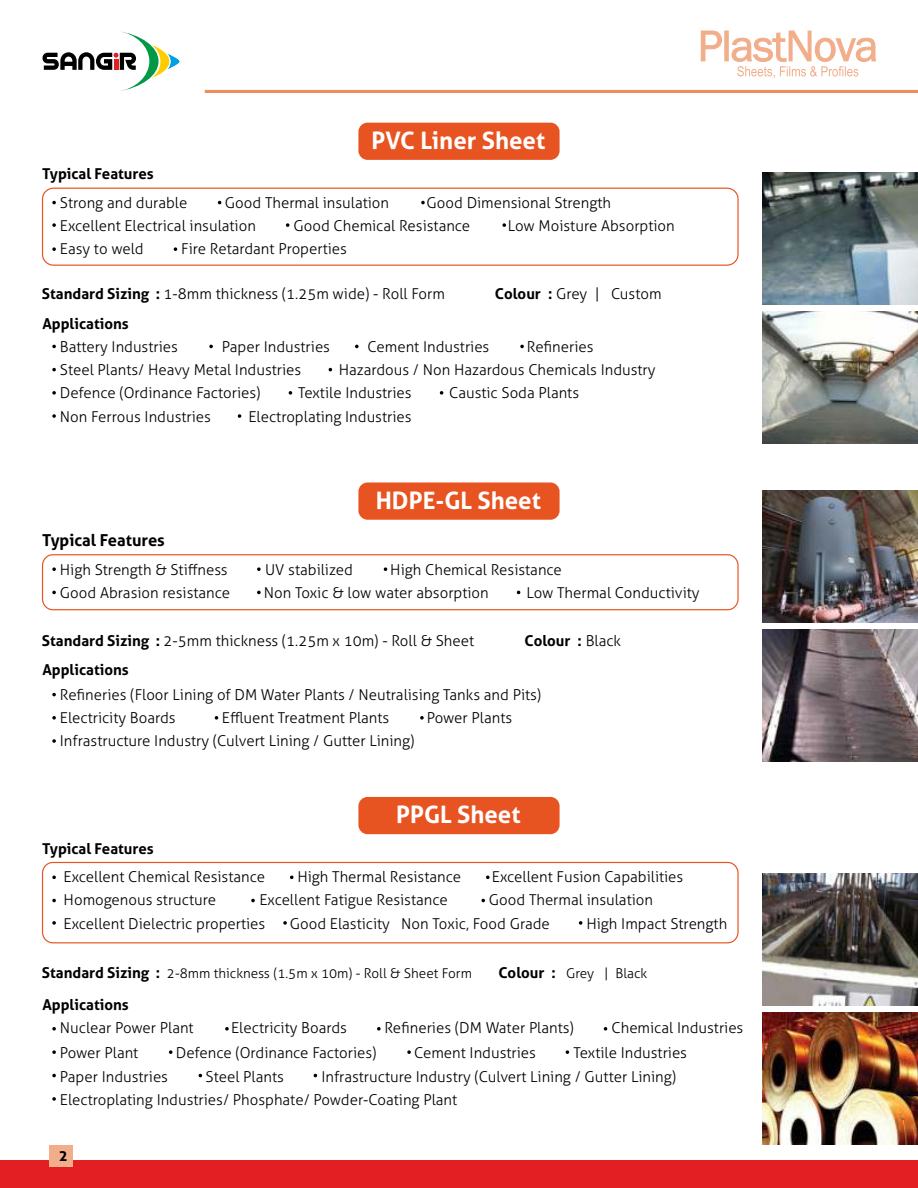
<style>
.page{position:relative;width:918px;height:1188px;background:#fff}
.page>*{position:absolute;margin:0;border:0;box-sizing:border-box;transform-origin:0 0}
.t1{font:700 24px "Aller";color:#fff}
.t2{font:700 16.5px "Aller";color:#000}
.t3{font:300 15px/23.1px "Aller";color:#000}
.t4{font:700 15px "Aller";color:#000}
.t5{font:300 13.5px "Aller";color:#000}
.s1{font-weight:700}
.s2{font-weight:300}
.s3{font-weight:700;font-size:15px}
</style>
<div class="page">
<img style="left:763px;top:172px;width:155px;height:133px">
<img style="left:763px;top:311px;width:155px;height:132px">
<img style="left:763px;top:491px;width:155px;height:132px">
<img style="left:763px;top:630px;width:155px;height:132px">
<img style="left:763px;top:873px;width:155px;height:133px">
<img style="left:763px;top:1012px;width:155px;height:133px">
<hr style="left:205px;top:90px;width:713px;height:3px;background:#ed8f5c">
<div style="left:0;top:1160px;width:918px;height:28px;background:#e31f24"></div>
<div style="left:50px;top:1145px;width:23px;height:22px;background:#f2ad8a"></div>
<svg style="left:43px;top:31px;width:136px;height:60px"></svg>
<svg style="left:701px;top:31px;width:175px;height:47px"></svg>
<div style="left:358px;top:123px;width:202px;height:37px;background:#e85421;border-radius:9px"></div>
<div style="left:42px;top:188px;width:697px;height:78px;border:1px solid #e85421;border-radius:11px"></div>
<div style="left:358px;top:797px;width:202px;height:37px;background:#e85421;border-radius:9px"></div>
<div style="left:42px;top:862px;width:697px;height:81px;border:1px solid #e85421;border-radius:11px"></div>
<svg style="left:52px;top:201px;width:4px;height:3px"></svg>
<svg style="left:52px;top:223px;width:4px;height:4px"></svg>
<svg style="left:52px;top:247px;width:4px;height:4px"></svg>
<svg style="left:286px;top:223px;width:3px;height:4px"></svg>
<svg style="left:174px;top:247px;width:3px;height:4px"></svg>
<svg style="left:421px;top:201px;width:4px;height:3px"></svg>
<svg style="left:502px;top:223px;width:4px;height:4px"></svg>
<svg style="left:52px;top:345px;width:4px;height:3px"></svg>
<svg style="left:52px;top:368px;width:4px;height:3px"></svg>
<svg style="left:52px;top:391px;width:4px;height:4px"></svg>
<svg style="left:52px;top:414px;width:4px;height:4px"></svg>
<svg style="left:209px;top:345px;width:4px;height:3px"></svg>
<svg style="left:289px;top:391px;width:3px;height:4px"></svg>
<svg style="left:238px;top:414px;width:3px;height:4px"></svg>
<svg style="left:355px;top:345px;width:4px;height:3px"></svg>
<svg style="left:440px;top:391px;width:3px;height:4px"></svg>
<div style="left:358px;top:482px;width:202px;height:38px;background:#e85421;border-radius:9px"></div>
<div style="left:42px;top:554px;width:697px;height:56px;border:1px solid #e85421;border-radius:11px"></div>
<svg style="left:52px;top:567px;width:4px;height:4px"></svg>
<svg style="left:52px;top:591px;width:4px;height:3px"></svg>
<svg style="left:257px;top:567px;width:4px;height:4px"></svg>
<svg style="left:257px;top:591px;width:4px;height:3px"></svg>
<svg style="left:384px;top:567px;width:3px;height:4px"></svg>
<svg style="left:52px;top:693px;width:4px;height:3px"></svg>
<svg style="left:52px;top:716px;width:4px;height:4px"></svg>
<svg style="left:52px;top:739px;width:4px;height:4px"></svg>
<svg style="left:215px;top:716px;width:3px;height:4px"></svg>
<svg style="left:420px;top:716px;width:4px;height:4px"></svg>
<svg style="left:52px;top:876px;width:4px;height:3px"></svg>
<svg style="left:52px;top:899px;width:4px;height:3px"></svg>
<svg style="left:52px;top:921px;width:4px;height:4px"></svg>
<svg style="left:52px;top:1027px;width:4px;height:4px"></svg>
<svg style="left:52px;top:1050px;width:4px;height:4px"></svg>
<svg style="left:52px;top:1074px;width:4px;height:3px"></svg>
<svg style="left:52px;top:1097px;width:4px;height:4px"></svg>
<svg style="left:225px;top:1027px;width:4px;height:4px"></svg>
<svg style="left:169px;top:1050px;width:3px;height:4px"></svg>
<svg style="left:377px;top:1027px;width:4px;height:4px"></svg>
<svg style="left:407px;top:1050px;width:4px;height:4px"></svg>
<svg style="left:566px;top:1050px;width:3px;height:4px"></svg>
<svg style="left:604px;top:1027px;width:3px;height:4px"></svg>
<svg style="left:520px;top:345px;width:4px;height:3px"></svg>
<svg style="left:251px;top:899px;width:4px;height:3px"></svg>
<svg style="left:283px;top:921px;width:4px;height:4px"></svg>
<svg style="left:486px;top:876px;width:4px;height:3px"></svg>
<svg style="left:481px;top:899px;width:4px;height:3px"></svg>
<svg style="left:579px;top:921px;width:3px;height:4px"></svg>
<p class="t4" style="left:42px;top:168px;width:113px">Typical Features</p>
<h1 class="t1" style="left:371px;top:131px;width:175px">PVC Liner Sheet</h1>
<p class="t3" style="left:60px;top:193px;width:129px">Strong and durable</p>
<p class="t3" style="left:225px;top:193px;width:166px">Good Thermal insulation</p>
<p class="t3" style="left:427px;top:193px;width:186px">Good Dimensional Strength</p>
<p class="t3" style="left:60px;top:216px;width:198px">Excellent Electrical insulation</p>
<p class="t3" style="left:293px;top:216px;width:178px">Good Chemical Resistance</p>
<p class="t3" style="left:508px;top:216px;width:169px">Low Moisture Absorption</p>
<p class="t3" style="left:60px;top:239px;width:85px">Easy to weld</p>
<p class="t3" style="left:181px;top:239px;width:167px">Fire Retardant Properties</p>
<p class="t3" style="left:42px;top:284px;width:405px"><span class="s1">Standard Sizing :</span> 1-8mm thickness (1.25m wide) - Roll Form</p>
<p class="t3" style="left:495px;top:284px;width:168px"><span class="s1">Colour :</span> Grey | Custom</p>
<p class="t4" style="left:42px;top:318px;width:88px">Applications</p>
<p class="t3" style="left:60px;top:337px;width:120px">Battery Industries</p>
<p class="t3" style="left:222px;top:337px;width:110px">Paper Industries</p>
<p class="t3" style="left:368px;top:337px;width:123px">Cement Industries</p>
<p class="t3" style="left:527px;top:337px;width:68px">Refineries</p>
<p class="t3" style="left:60px;top:360px;width:243px">Steel Plants/ Heavy Metal Industries</p>
<p class="t3" style="left:339px;top:360px;width:318px">Hazardous / Non Hazardous Chemicals Industry</p>
<p class="t3" style="left:60px;top:383px;width:202px">Defence (Ordinance Factories)</p>
<p class="t3" style="left:298px;top:383px;width:115px">Textile Industries</p>
<p class="t3" style="left:449px;top:383px;width:131px">Caustic Soda Plants</p>
<p class="t3" style="left:60px;top:406px;width:153px">Non Ferrous Industries</p>
<p class="t3" style="left:248px;top:406px;width:165px">Electroplating Industries</p>
<p class="t2" style="left:42px;top:534px;width:124px">Typical Features</p>
<h1 class="t1" style="left:376px;top:491px;width:167px">HDPE-GL Sheet</h1>
<p class="t3" style="left:60px;top:559px;width:169px">High Strength &amp; Stiffness</p>
<p class="t3" style="left:265px;top:559px;width:89px">UV stabilized</p>
<p class="t3" style="left:390px;top:559px;width:173px">High Chemical Resistance</p>
<p class="t3" style="left:60px;top:582px;width:172px">Good Abrasion resistance</p>
<p class="t3" style="left:264px;top:582px;width:226px">Non Toxic &amp; low water absorption</p>
<p class="t3" style="left:526px;top:582px;width:175px">Low Thermal Conductivity</p>
<p class="t3" style="left:42px;top:630px;width:434px"><span class="s1">Standard Sizing :</span> 2-5mm thickness (1.25m x 10m) - Roll &amp; Sheet</p>
<p class="t4" style="left:525px;top:635px;width:98px">Colour : <span class="s2">Black</span></p>
<p class="t4" style="left:42px;top:664px;width:88px">Applications</p>
<p class="t3" style="left:60px;top:685px;width:483px">Refineries (Floor Lining of DM Water Plants / Neutralising Tanks and Pits)<br>Electricity Boards</p>
<p class="t3" style="left:222px;top:708px;width:169px">Effluent Treatment Plants</p>
<p class="t3" style="left:427px;top:708px;width:87px">Power Plants</p>
<p class="t3" style="left:60px;top:731px;width:356px">Infrastructure Industry (Culvert Lining / Gutter Lining)</p>
<p class="t4" style="left:42px;top:843px;width:113px">Typical Features</p>
<h1 class="t1" style="left:396px;top:806px;width:126px">PPGL Sheet</h1>
<p class="t3" style="left:64px;top:867px;width:203px">Excellent Chemical Resistance</p>
<p class="t3" style="left:297px;top:867px;width:165px">High Thermal Resistance</p>
<p class="t3" style="left:492px;top:867px;width:193px">Excellent Fusion Capabilities</p>
<p class="t3" style="left:64px;top:890px;width:154px">Homogenous structure</p>
<p class="t3" style="left:259px;top:890px;width:190px">Excellent Fatigue Resistance</p>
<p class="t3" style="left:489px;top:890px;width:166px">Good Thermal insulation</p>
<p class="t3" style="left:64px;top:913px;width:203px">Excellent Dielectric properties</p>
<p class="t3" style="left:290px;top:913px;width:262px">Good Elasticity Non Toxic, Food Grade</p>
<p class="t3" style="left:586px;top:913px;width:142px">High Impact Strength</p>
<p class="t5" style="left:42px;top:968px;width:431px"><span class="s3">Standard Sizing :</span> 2-8mm thickness (1.5m x 10m) - Roll &amp; Sheet Form</p>
<p class="t5" style="left:499px;top:968px;width:150px"><span class="s3">Colour :</span> Grey | Black</p>
<p class="t4" style="left:42px;top:999px;width:88px">Applications</p>
<p class="t3" style="left:60px;top:1018px;width:135px">Nuclear Power Plant</p>
<p class="t3" style="left:231px;top:1018px;width:117px">Electricity Boards</p>
<p class="t3" style="left:384px;top:1018px;width:191px">Refineries (DM Water Plants)</p>
<p class="t3" style="left:611px;top:1018px;width:133px">Chemical Industries</p>
<p class="t3" style="left:60px;top:1043px;width:80px">Power Plant</p>
<p class="t3" style="left:176px;top:1043px;width:202px">Defence (Ordinance Factories)</p>
<p class="t3" style="left:414px;top:1043px;width:123px">Cement Industries</p>
<p class="t3" style="left:573px;top:1043px;width:115px">Textile Industries</p>
<p class="t3" style="left:60px;top:1066px;width:110px">Paper Industries</p>
<p class="t3" style="left:206px;top:1066px;width:80px">Steel Plants</p>
<p class="t3" style="left:60px;top:1066px;width:618px;text-indent:262px">Infrastructure Industry (Culvert Lining / Gutter Lining)<br>Electroplating Industries/ Phosphate/ Powder-Coating Plant</p>
<p class="t4" style="left:59px;top:1150px;width:10px">2</p>
</div>
